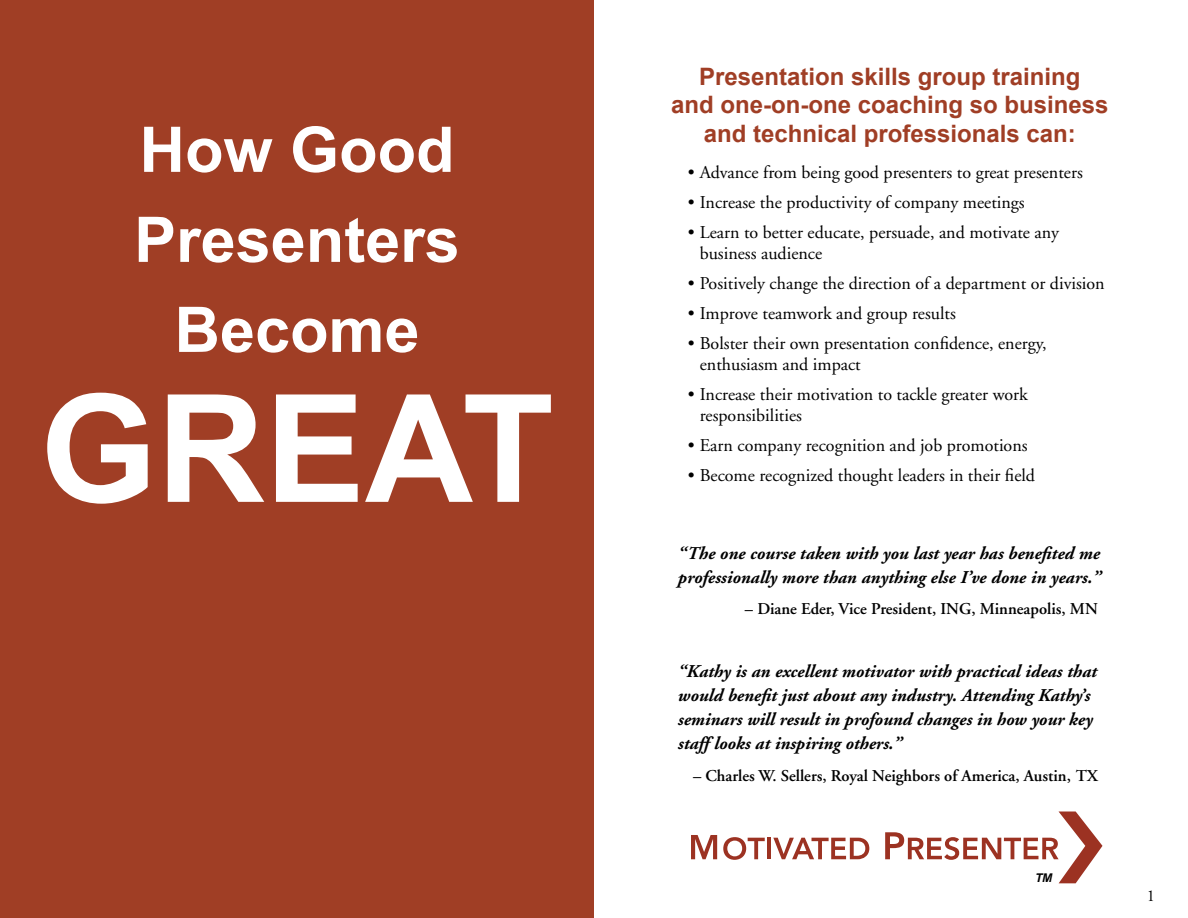
<style>
.page{position:relative;width:1188px;height:918px;background:#fff}
.page>*{position:absolute;margin:0;border:0;box-sizing:border-box;transform-origin:0 0}
.t1{font:700 150px "Arial";color:#fff}
.t2{font:700 63px/90px "Arial";color:#fff;text-align:center}
.t3{font:700 24px/28.5px "Arial";color:#a03e25;text-align:center}
.t4{font:18px/21px "Adobe Garamond";color:#000}
.t5{font:italic 700 18px/24px "Adobe Garamond";color:#000}
.t6{font:600 16.5px "Adobe Garamond";color:#000}
.t7{font:16.5px "Adobe Garamond";color:#000}
.t8{font:italic 700 12px "Arial";color:#000}
</style>
<div class="page">
<div style="left:0;top:0;width:594px;height:918px;background:#a03e25"></div>
<svg style="left:691px;top:835px;width:26px;height:24px"></svg>
<svg style="left:723px;top:837px;width:42px;height:23px"></svg>
<hr style="left:767px;top:838px;width:4px;height:21px;background:#9c3222">
<svg style="left:773px;top:838px;width:96px;height:21px"></svg>
<svg style="left:885px;top:812px;width:218px;height:71px"></svg>
<h2 class="t2" style="left:134px;top:107px;width:327px">How Good<br>Presenters<br>Become</h2>
<h1 class="t1" style="left:40px;top:349px;width:515px">Great</h1>
<h3 class="t3" style="left:671px;top:63px;width:439px">Presentation skills group training<br>and one-on-one coaching so business and technical professionals can:</h3>
<p class="t4" style="left:688px;top:162px;width:397px">• Advance from being good presenters to great presenters</p>
<p class="t4" style="left:688px;top:192px;width:339px">• Increase the productivity of company meetings</p>
<p class="t4" style="left:700px;top:222px;width:361px;text-indent:-12px">• Learn to better educate, persuade, and motivate any business audience</p>
<p class="t4" style="left:688px;top:273px;width:419px">• Positively change the direction of a department or division</p>
<p class="t4" style="left:688px;top:303px;width:270px">• Improve teamwork and group results</p>
<p class="t4" style="left:700px;top:333px;width:348px;text-indent:-12px">• Bolster their own presentation confidence, energy, enthusiasm and impact</p>
<p class="t4" style="left:700px;top:384px;width:330px;text-indent:-12px">• Increase their motivation to tackle greater work responsibilities</p>
<p class="t4" style="left:688px;top:435px;width:341px">• Earn company recognition and job promotions</p>
<p class="t4" style="left:688px;top:465px;width:349px">• Become recognized thought leaders in their field</p>
<p class="t5" style="left:677px;top:542px;width:425px">“The one course taken with you last year has benefited me professionally more than anything else I’ve done in years.”</p>
<p class="t6" style="left:745px;top:600px;width:355px">– Diane Eder, Vice President, ING, Minneapolis, MN</p>
<p class="t5" style="left:677px;top:660px;width:421px">“Kathy is an excellent motivator with practical ideas that would benefit just about any industry. Attending Kathy’s seminars will result in profound changes in how your key staff looks at inspiring others.”</p>
<p class="t6" style="left:693px;top:767px;width:406px">– Charles W. Sellers, Royal Neighbors of America, Austin, TX</p>
<p class="t8" style="left:1035px;top:870px;width:19px">TM</p>
<p class="t7" style="left:1147px;top:887px;width:10px">1</p>
</div>
